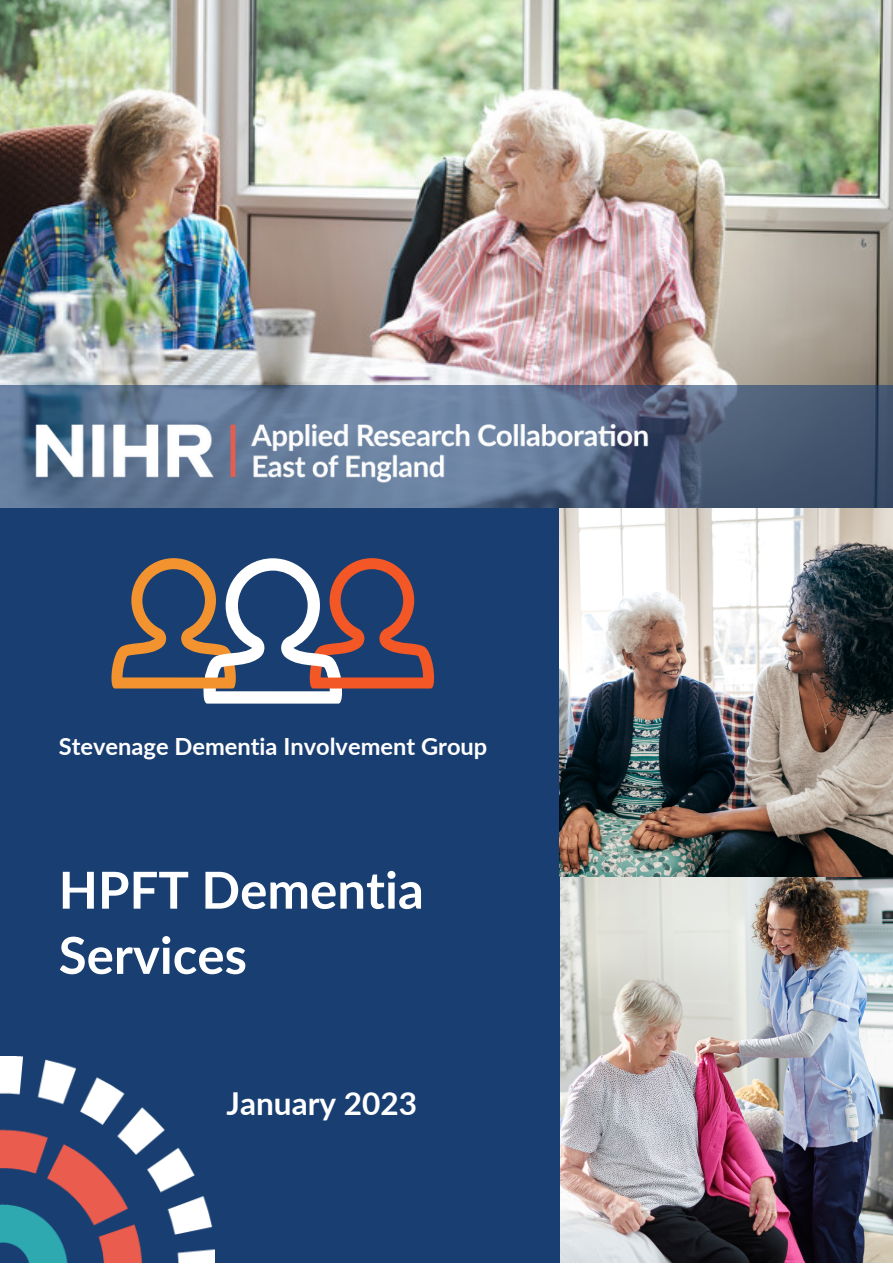
<style>
.page{position:relative;width:893px;height:1264px;background:#fff}
.page>*{position:absolute;margin:0;border:0;box-sizing:border-box;transform-origin:0 0}
.t1{font:700 51px/65.2px "Lato";color:#fff}
.t2{font:700 31.5px "Lato";color:#fff}
.t3{font:700 23.7px "Lato";color:#fff}
</style>
<div class="page">
<img style="left:0;top:0;width:892px;height:385px">
<img style="left:560px;top:876px;width:332px;height:386px">
<div style="left:0;top:509px;width:560px;height:753px;background:#193e72"></div>
<img style="left:0;top:1056px;width:215px;height:206px">
<svg style="left:111px;top:558px;width:324px;height:145px"></svg>
<svg style="left:0;top:385px;width:892px;height:124px;background:#526581"></svg>
<img style="left:17px;top:404px;width:648px;height:94px">
<img style="left:559px;top:509px;width:333px;height:367px">
<p class="t3" style="left:59px;top:731px;width:430px">Stevenage Dementia Involvement Group</p>
<h1 class="t1" style="left:59px;top:856px;width:366px">HPFT Dementia<br>Services</h1>
<h2 class="t2" style="left:226px;top:1084px;width:192px">January 2023</h2>
</div>
